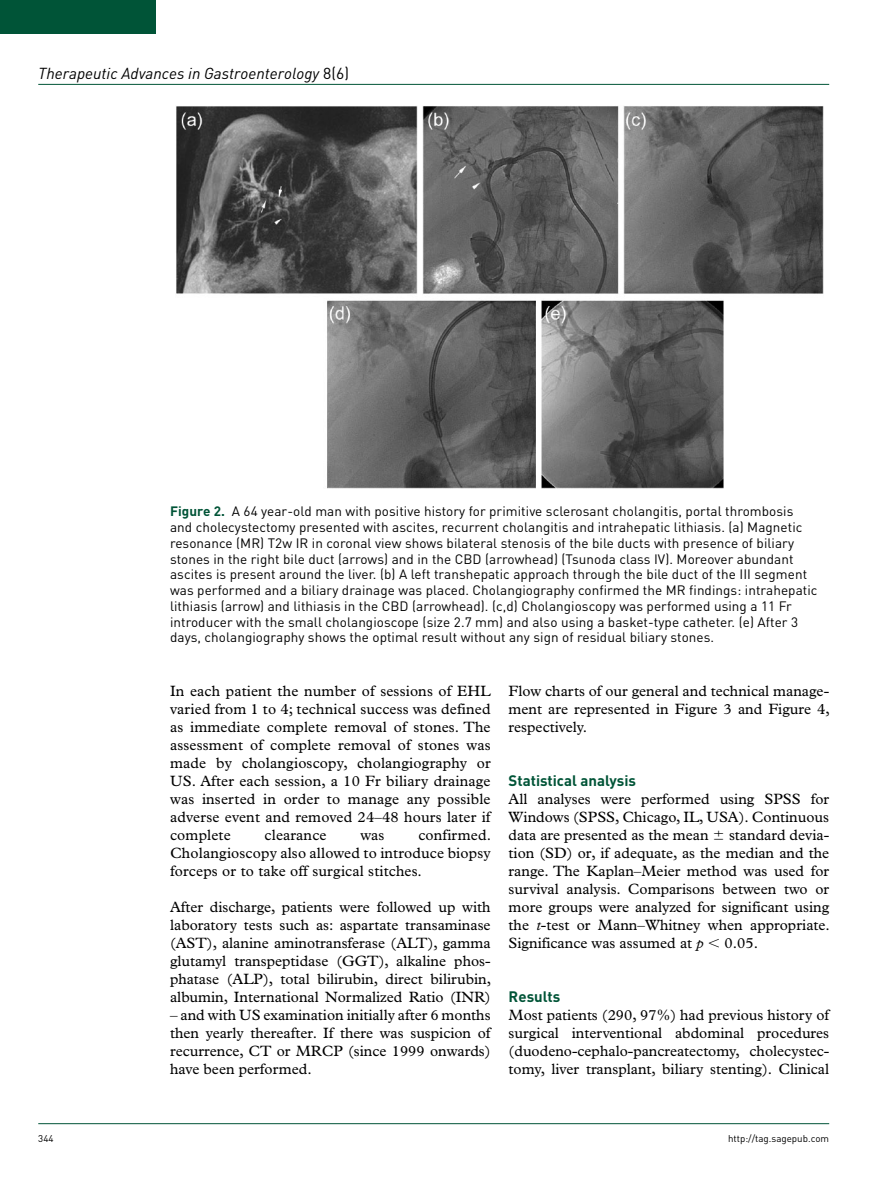
<style>
.page{position:relative;width:893px;height:1191px;background:#fff}
.page>*{position:absolute;margin:0;border:0;box-sizing:border-box;transform-origin:0 0}
.t1{font:italic 15.75px "DIN";color:#000}
.t2{font:15px/18px "Plantin Std";color:#000;text-align:justify}
.t3{font:700 15px "DIN";color:#005437}
.t4{font:13.5px/15.8px "DIN";letter-spacing:.005em;color:#000}
.t5{font:9.75px "DIN";color:#000}
.s1{font-style:normal}
.s2{font-weight:700;color:#005437}
.s3{font-style:italic}
</style>
<div class="page">
<hr style="left:38px;top:84px;width:791px;height:1px;background:#005437">
<hr style="left:38px;top:1123px;width:791px;height:1px;background:#005437">
<div style="left:0;top:0;width:155px;height:34px;background:#005437"></div>
<img style="left:176px;top:106px;width:648px;height:382px">
<p class="t1" style="left:38px;top:63px;width:312px">Therapeutic Advances in Gastroenterology <span class="s1">8(6)</span></p>
<p class="t4" style="left:170px;top:503px;width:649px"><span class="s2">Figure 2.</span> A 64 year-old man with positive history for primitive sclerosant cholangitis, portal thrombosis and cholecystectomy presented with ascites, recurrent cholangitis and intrahepatic lithiasis. (a) Magnetic resonance (MR) T2w IR in coronal view shows bilateral stenosis of the bile ducts with presence of biliary stones in the right bile duct (arrows) and in the CBD (arrowhead) (Tsunoda class IV). Moreover abundant ascites is present around the liver. (b) A left transhepatic approach through the bile duct of the III segment was performed and a biliary drainage was placed. Cholangiography confirmed the MR findings: intrahepatic lithiasis (arrow) and lithiasis in the CBD (arrowhead). (c,d) Cholangioscopy was performed using a 11 Fr introducer with the small cholangioscope (size 2.7 mm) and also using a basket-type catheter. (e) After 3 days, cholangiography shows the optimal result without any sign of residual biliary stones.</p>
<p class="t2" style="left:170px;top:682px;width:322px">In each patient the number of sessions of EHL varied from 1 to 4; technical success was defined as immediate complete removal of stones. The assessment of complete removal of stones was made by cholangioscopy, cholangiography or US. After each session, a 10 Fr biliary drainage was inserted in order to manage any possible adverse event and removed 24–48 hours later if complete</p>
<p class="t2" style="left:170px;top:826px;width:323px;text-indent:248px">confirmed.<br>Cholangioscopy also allowed to introduce biopsy forceps or to take off surgical stitches.</p>
<p class="t2" style="left:170px;top:898px;width:323px">After discharge, patients were followed up with laboratory tests such as: aspartate transaminase (AST), alanine aminotransferase (ALT), gamma glutamyl transpeptidase (GGT), alkaline phos&shy;phatase (ALP), total bilirubin, direct bilirubin, albumin, International Normalized Ratio (INR)</p>
<p class="t2" style="left:170px;top:1006px;width:322px">– and with US examination initially after 6 months then yearly thereafter. If there was suspicion of recurrence, CT or MRCP (since 1999 onwards) have been performed.</p>
<p class="t2" style="left:265px;top:826px;width:63px">clearance</p>
<p class="t2" style="left:360px;top:826px;width:26px">was</p>
<p class="t2" style="left:509px;top:682px;width:323px">Flow charts of our general and technical manage&shy;ment are represented in Figure 3 and Figure 4, respectively.</p>
<p class="t3" style="left:509px;top:771px;width:129px">Statistical analysis</p>
<p class="t2" style="left:509px;top:790px;width:322px">All analyses were performed using SPSS for Windows (SPSS, Chicago, IL, USA). Continuous data are presented as the mean</p>
<p class="t2" style="left:509px;top:826px;width:323px;text-indent:220px">standard devia&shy;tion (SD) or, if adequate, as the median and the range. The Kaplan–Meier method was used for survival analysis. Comparisons between two or more groups were analyzed for significant using the <span class="s3">t</span>-test or Mann–Whitney when appropriate.<br>Significance was assumed at <span class="s3">p</span></p>
<p class="t2" style="left:724px;top:934px;width:35px">0.05.</p>
<p class="t3" style="left:509px;top:987px;width:53px">Results</p>
<p class="t2" style="left:509px;top:1006px;width:322px">Most patients (290, 97%) had previous history of surgical interventional abdominal procedures (duodeno-cephalo-pancreatectomy, cholecystec&shy;tomy, liver transplant, biliary stenting). Clinical</p>
<p class="t5" style="left:38px;top:1132px;width:17px">344</p>
<p class="t5" style="left:728px;top:1132px;width:103px">http://tag.sagepub.com</p>
</div>
